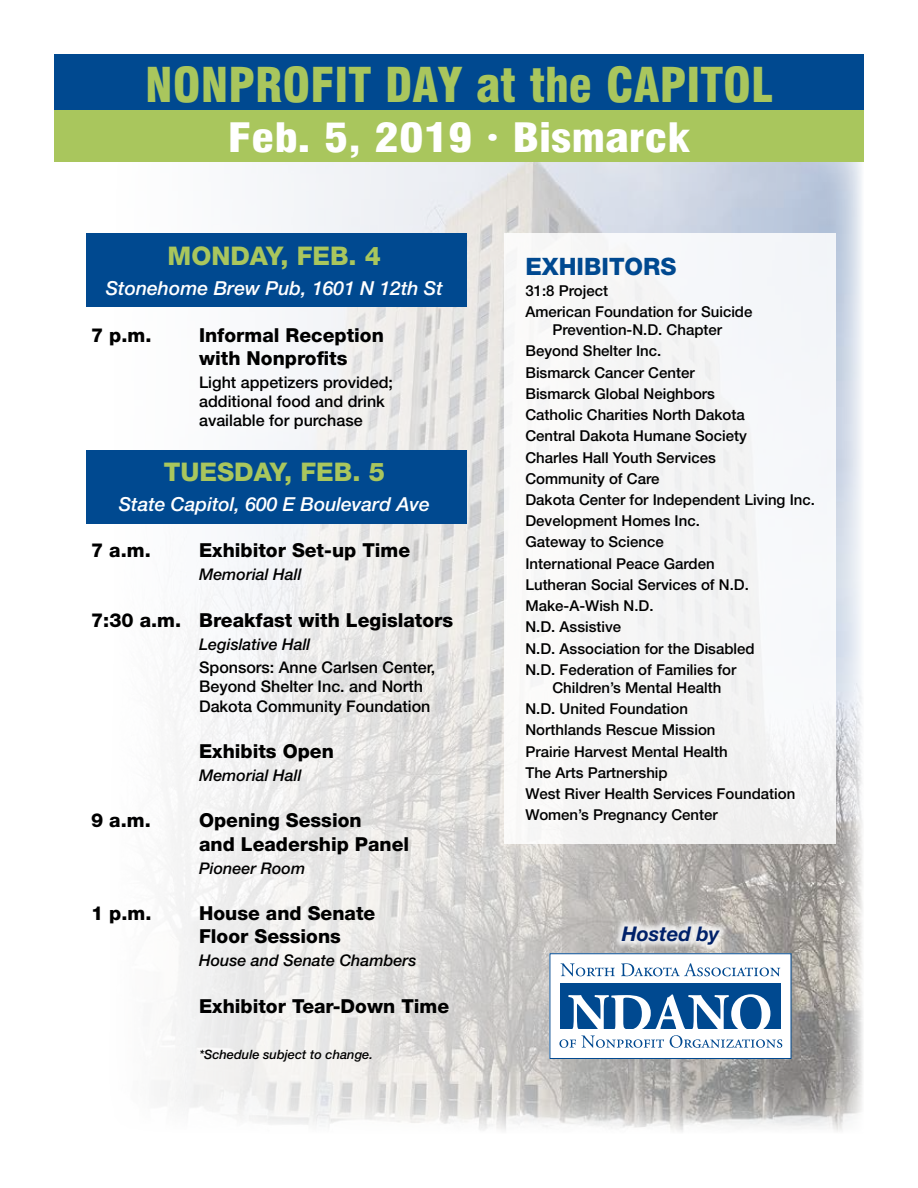
<style>
.page{position:relative;width:918px;height:1188px;background:#fff}
.page>*{position:absolute;margin:0;border:0;box-sizing:border-box;transform-origin:0 0}
.t1{font:900 46.8px "Corporate Condensed";color:#a9c65d}
.t2{font:900 39.45px "Corporate Condensed";color:#fff;scale:1.16 1}
.t3{font:800 25.8px "Helvetica Neue";color:#a9c65d}
.t4{font:800 24px "Helvetica Neue";color:#004990}
.t5{font:italic 700 20.25px "Helvetica Neue";color:#002169}
.t6{font:800 19.35px/23.1px "Helvetica Neue";color:#000}
.t7{font:italic 500 19.35px "Helvetica Neue";color:#fff}
.t8{font:500 16.05px/19.4px "Helvetica Neue";color:#000}
.t9{font:italic 500 16.05px "Helvetica Neue";color:#000}
.t10{font:500 15px/21.3px "Helvetica Neue";color:#000}
.t11{font:italic 500 12.9px "Helvetica Neue";color:#000}
</style>
<div class="page">
<div style="left:54px;top:54px;width:810px;height:63px;background:#004990"></div>
<img style="left:160px;top:162px;width:703px;height:970px">
<div style="left:54px;top:111px;width:810px;height:51px;background:#a9c65d"></div>
<div style="left:504px;top:233px;width:332px;height:610px;background:#f5f6f6"></div>
<div style="left:86px;top:233px;width:381px;height:74px;background:#004990"></div>
<div style="left:86px;top:450px;width:381px;height:74px;background:#004990"></div>
<div style="left:549px;top:953px;width:242px;height:106px;background:#fff"></div>
<svg style="left:560px;top:963px;width:55px;height:13px"></svg>
<svg style="left:621px;top:963px;width:159px;height:13px"></svg>
<div style="left:560px;top:983px;width:221px;height:46px;background:#004990"></div>
<svg style="left:559px;top:994px;width:223px;height:54px"></svg>
<div style="left:549px;top:953px;width:242px;height:106px;border:1px solid #004990"></div>
<div style="left:613px;top:918px;width:115px;height:35px;background:#fff;opacity:.75"></div>
<h1 class="t1" style="left:145px;top:57px;width:629px">NONPROFIT DAY at the CAPITOL</h1>
<h2 class="t2" style="left:228px;top:114px;width:400px">Feb. 5, 2019 • Bismarck</h2>
<h3 class="t3" style="left:168px;top:240px;width:215px">MONDAY, FEB. 4</h3>
<p class="t7" style="left:106px;top:277px;width:339px">Stonehome Brew Pub, 1601 N 12th St</p>
<p class="t6" style="left:91px;top:323px;width:62px">7 p.m.</p>
<p class="t6" style="left:199px;top:323px;width:186px">Informal Reception with Nonprofits</p>
<p class="t8" style="left:199px;top:372px;width:195px">Light appetizers provided; additional food and drink available for purchase</p>
<h3 class="t3" style="left:164px;top:456px;width:223px">TUESDAY, FEB. 5</h3>
<p class="t7" style="left:119px;top:493px;width:312px">State Capitol, 600 E Boulevard Ave</p>
<p class="t6" style="left:91px;top:539px;width:61px">7 a.m.</p>
<p class="t6" style="left:199px;top:539px;width:213px">Exhibitor Set-up Time</p>
<p class="t9" style="left:199px;top:565px;width:104px">Memorial Hall</p>
<p class="t6" style="left:91px;top:608px;width:364px">7:30 a.m. Breakfast with Legislators</p>
<p class="t9" style="left:199px;top:635px;width:113px">Legislative Hall</p>
<p class="t8" style="left:199px;top:657px;width:238px">Sponsors: Anne Carlsen Center,<br>Beyond Shelter Inc. and North<br>Dakota Community Foundation</p>
<p class="t6" style="left:199px;top:739px;width:136px">Exhibits Open</p>
<p class="t9" style="left:199px;top:766px;width:104px">Memorial Hall</p>
<p class="t6" style="left:91px;top:809px;width:61px">9 a.m.</p>
<p class="t6" style="left:199px;top:809px;width:212px">Opening Session<br>and Leadership Panel</p>
<p class="t9" style="left:199px;top:858px;width:108px">Pioneer Room</p>
<p class="t6" style="left:91px;top:902px;width:62px">1 p.m.</p>
<p class="t6" style="left:199px;top:902px;width:178px">House and Senate<br>Floor Sessions</p>
<p class="t9" style="left:199px;top:951px;width:219px">House and Senate Chambers</p>
<p class="t6" style="left:199px;top:994px;width:252px">Exhibitor Tear-Down Time</p>
<p class="t11" style="left:199px;top:1047px;width:175px">*Schedule subject to change.</p>
<h3 class="t4" style="left:525px;top:252px;width:153px">EXHIBITORS</h3>
<p class="t10" style="left:525px;top:280px;width:229px">31:8 Project<br>American Foundation for Suicide</p>
<p class="t10" style="left:525px;top:319px;width:291px;text-indent:27px">Prevention-N.D. Chapter<br>Beyond Shelter Inc.<br>Bismarck Cancer Center<br>Bismarck Global Neighbors<br>Catholic Charities North Dakota<br>Central Dakota Humane Society<br>Charles Hall Youth Services<br>Community of Care<br>Dakota Center for Independent Living Inc.<br>Development Homes Inc.<br>Gateway to Science<br>International Peace Garden<br>Lutheran Social Services of N.D.<br>Make-A-Wish N.D.<br>N.D. Assistive<br>N.D. Association for the Disabled<br>N.D. Federation of Families for</p>
<p class="t10" style="left:525px;top:677px;width:271px;text-indent:27px">Children’s Mental Health<br>N.D. United Foundation<br>Northlands Rescue Mission<br>Prairie Harvest Mental Health<br>The Arts Partnership<br>West River Health Services Foundation<br>Women’s Pregnancy Center</p>
<h3 class="t5" style="left:622px;top:921px;width:99px">Hosted by</h3>
</div>
